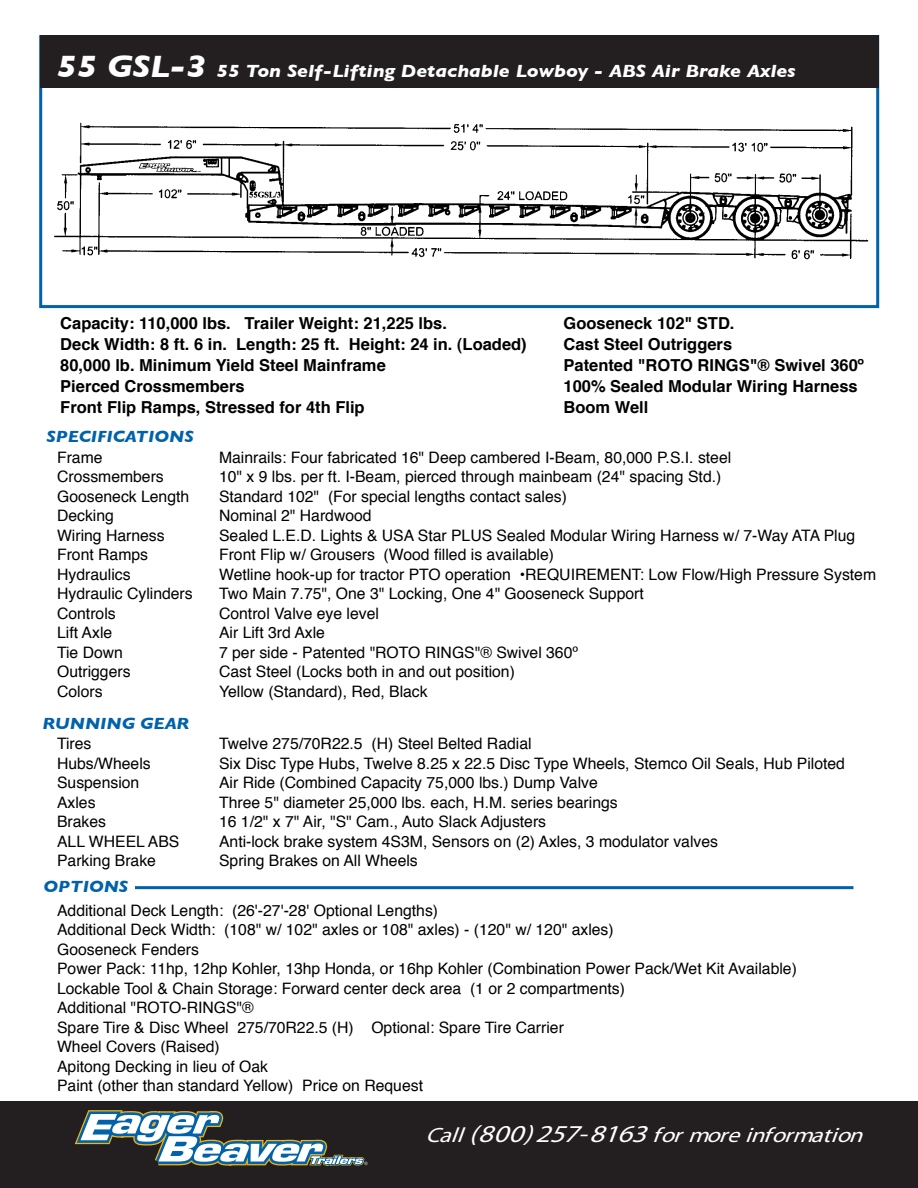
<style>
.page{position:relative;width:918px;height:1188px;background:#fff}
.page>*{position:absolute;margin:0;border:0;box-sizing:border-box;transform-origin:0 0}
.t1{font:italic 20.7px "Myriad";color:#fff;scale:1.17 1}
.t2{font:italic 700 18px "Gill Sans";color:#fff;scale:1.1 1}
.t3{font:700 16.5px/21px "Helvetica";color:#000}
.t4{font:italic 700 16.5px "Gill Sans";color:#0161aa;scale:1.1 1}
.t5{font:15.75px/19.5px "Helvetica";color:#000}
.s1{font-size:31.5px}
.s2{font-size:24.3px}
</style>
<div class="page">
<hr style="left:135px;top:886px;width:718px;height:3px;background:#0161aa">
<div style="left:0;top:1101px;width:918px;height:87px;background:#231f20"></div>
<svg style="left:75px;top:1110px;width:293px;height:56px"></svg>
<div style="left:39px;top:35px;width:840px;height:273px;border:3px solid #0161aa"></div>
<div style="left:41px;top:35px;width:838px;height:53px;background:#231f20"></div>
<img style="left:54px;top:122px;width:815px;height:138px">
<p class="t2" style="left:57px;top:60px;width:673px"><span class="s1">55 GSL-3</span> 55 Ton Self-Lifting Detachable Lowboy - ABS Air Brake Axles</p>
<p class="t3" style="left:564px;top:314px;width:302px">Gooseneck 102" STD.<br>Cast Steel Outriggers<br>Patented "ROTO RINGS"® Swivel 360º<br>100% Sealed Modular Wiring Harness<br>Boom Well</p>
<p class="t3" style="left:60px;top:314px;width:468px">Capacity: 110,000 lbs. Trailer Weight: 21,225 lbs.<br>Deck Width: 8 ft. 6 in. Length: 25 ft. Height: 24 in. (Loaded)<br>80,000 lb. Minimum Yield Steel Mainframe<br>Pierced Crossmembers<br>Front Flip Ramps, Stressed for 4th Flip</p>
<p class="t5" style="left:57px;top:448px;width:47px">Frame</p>
<p class="t5" style="left:219px;top:448px;width:514px">Mainrails: Four fabricated 16" Deep cambered I-Beam, 80,000 P.S.I. steel</p>
<p class="t5" style="left:57px;top:468px;width:108px">Crossmembers</p>
<p class="t5" style="left:219px;top:468px;width:504px">10" x 9 lbs. per ft. I-Beam, pierced through mainbeam (24" spacing Std.)</p>
<p class="t5" style="left:57px;top:487px;width:134px">Gooseneck Length</p>
<p class="t5" style="left:219px;top:487px;width:349px">Standard 102" (For special lengths contact sales)</p>
<p class="t5" style="left:57px;top:507px;width:58px">Decking</p>
<p class="t5" style="left:219px;top:507px;width:154px">Nominal 2" Hardwood</p>
<p class="t5" style="left:57px;top:526px;width:109px">Wiring Harness</p>
<p class="t5" style="left:219px;top:526px;width:638px">Sealed L.E.D. Lights &amp; USA Star PLUS Sealed Modular Wiring Harness w/ 7-Way ATA Plug</p>
<p class="t5" style="left:57px;top:546px;width:93px">Front Ramps</p>
<p class="t5" style="left:219px;top:546px;width:336px">Front Flip w/ Grousers (Wood filled is available)</p>
<p class="t5" style="left:57px;top:565px;width:75px">Hydraulics</p>
<p class="t5" style="left:219px;top:565px;width:659px">Wetline hook-up for tractor PTO operation •REQUIREMENT: Low Flow/High Pressure System</p>
<p class="t5" style="left:57px;top:585px;width:137px">Hydraulic Cylinders</p>
<p class="t5" style="left:219px;top:585px;width:426px">Two Main 7.75", One 3" Locking, One 4" Gooseneck Support</p>
<p class="t5" style="left:57px;top:604px;width:60px">Controls</p>
<p class="t5" style="left:219px;top:604px;width:161px">Control Valve eye level</p>
<p class="t5" style="left:57px;top:624px;width:57px">Lift Axle</p>
<p class="t5" style="left:219px;top:624px;width:107px">Air Lift 3rd Axle</p>
<p class="t5" style="left:57px;top:643px;width:67px">Tie Down</p>
<p class="t5" style="left:219px;top:643px;width:361px">7 per side - Patented "ROTO RINGS"® Swivel 360º</p>
<p class="t5" style="left:57px;top:663px;width:75px">Outriggers</p>
<p class="t5" style="left:219px;top:663px;width:297px">Cast Steel (Locks both in and out position)</p>
<p class="t5" style="left:57px;top:682px;width:47px">Colors</p>
<p class="t5" style="left:219px;top:682px;width:210px">Yellow (Standard), Red, Black</p>
<p class="t5" style="left:57px;top:735px;width:36px">Tires</p>
<p class="t5" style="left:219px;top:735px;width:314px">Twelve 275/70R22.5 (H) Steel Belted Radial</p>
<p class="t5" style="left:57px;top:754px;width:95px">Hubs/Wheels</p>
<p class="t5" style="left:219px;top:754px;width:627px">Six Disc Type Hubs, Twelve 8.25 x 22.5 Disc Type Wheels, Stemco Oil Seals, Hub Piloted</p>
<p class="t5" style="left:57px;top:774px;width:84px">Suspension</p>
<p class="t5" style="left:219px;top:774px;width:380px">Air Ride (Combined Capacity 75,000 lbs.) Dump Valve</p>
<p class="t5" style="left:57px;top:793px;width:40px">Axles</p>
<p class="t5" style="left:219px;top:793px;width:400px">Three 5" diameter 25,000 lbs. each, H.M. series bearings</p>
<p class="t5" style="left:57px;top:813px;width:51px">Brakes</p>
<p class="t5" style="left:219px;top:813px;width:329px">16 1/2" x 7" Air, "S" Cam., Auto Slack Adjusters</p>
<p class="t5" style="left:57px;top:832px;width:124px">ALL WHEEL ABS</p>
<p class="t5" style="left:219px;top:832px;width:500px">Anti-lock brake system 4S3M, Sensors on (2) Axles, 3 modulator valves</p>
<p class="t5" style="left:57px;top:852px;width:100px">Parking Brake</p>
<p class="t5" style="left:219px;top:852px;width:200px">Spring Brakes on All Wheels</p>
<p class="t5" style="left:57px;top:901px;width:741px">Additional Deck Length: (26'-27'-28' Optional Lengths)<br>Additional Deck Width: (108" w/ 102" axles or 108" axles) - (120" w/ 120" axles)<br>Gooseneck Fenders<br>Power Pack: 11hp, 12hp Kohler, 13hp Honda, or 16hp Kohler (Combination Power Pack/Wet Kit Available)<br>Lockable Tool &amp; Chain Storage: Forward center deck area (1 or 2 compartments)<br>Additional "ROTO-RINGS"®<br>Spare Tire &amp; Disc Wheel 275/70R22.5 (H) Optional: Spare Tire Carrier<br>Wheel Covers (Raised)<br>Apitong Decking in lieu of Oak<br>Paint (other than standard Yellow) Price on Request</p>
<p class="t4" style="left:46px;top:427px;width:135px">SPECIFICATIONS</p>
<p class="t4" style="left:43px;top:714px;width:135px">RUNNING GEAR</p>
<p class="t4" style="left:43px;top:877px;width:79px">OPTIONS</p>
<h1 class="t1" style="left:426px;top:1124px;width:381px">Call <span class="s2">(800)257-8163</span> for more information</h1>
</div>
